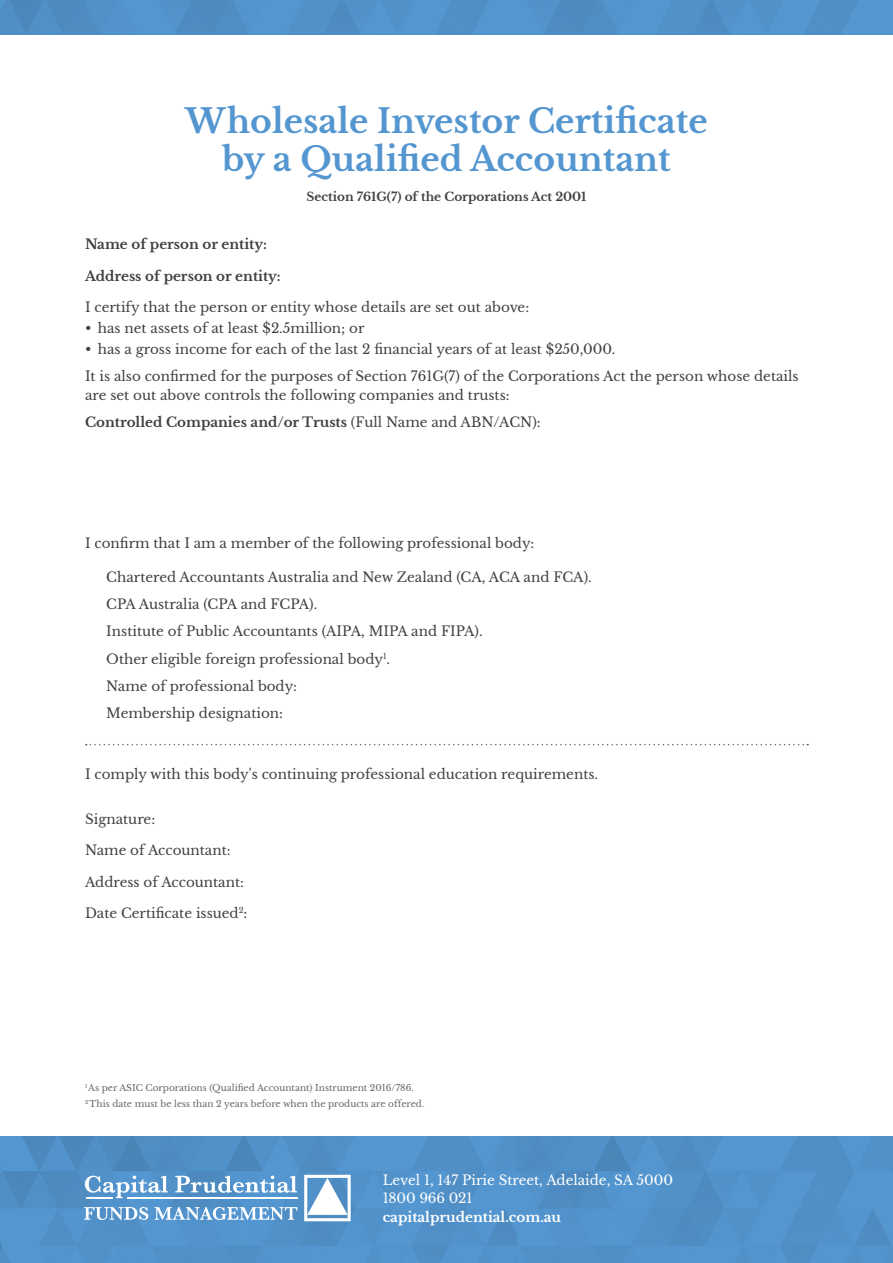
<style>
.page{position:relative;width:893px;height:1263px;background:#fff}
.page>*{position:absolute;margin:0;border:0;box-sizing:border-box;transform-origin:0 0}
.t1{font:700 33px/37.5px "Libre Baskerville";color:#5496d0;text-align:center}
.t2{font:13.5px/27.3px "Libre Baskerville";color:#414042}
.t3{font:13.5px/18.6px "Libre Baskerville";color:#fff}
.t4{font:700 13.5px "Libre Baskerville";color:#414042}
.t5{font:700 13.5px "Libre Baskerville";color:#fff}
.t6{font:700 12px "Libre Baskerville";color:#414042}
.t7{font:9px/15.5px "Libre Baskerville";color:#686767}
.s1{font-weight:700}
</style>
<div class="page">
<div style="left:0;top:1136px;width:893px;height:127px;background:#5496d0"></div>
<svg style="left:175px;top:1175px;width:122px;height:18px"></svg>
<svg style="left:85px;top:1175px;width:83px;height:23px"></svg>
<hr style="left:127px;top:1197px;width:170px;height:1px;background:#fff">
<svg style="left:84px;top:1207px;width:64px;height:13px"></svg>
<svg style="left:154px;top:1207px;width:143px;height:13px"></svg>
<svg style="left:304px;top:1175px;width:47px;height:46px"></svg>
<div style="left:0;top:0;width:893px;height:34px;background:#5496d0"></div>
<svg style="left:86px;top:744px;width:722px;height:1px"></svg>
<h1 class="t1" style="left:185px;top:103px;width:524px">Wholesale Investor Certificate by a Qualified Accountant</h1>
<p class="t6" style="left:306px;top:189px;width:282px">Section 761G(7) of the Corporations Act 2001</p>
<p class="t4" style="left:85px;top:236px;width:183px">Name of person or entity:</p>
<p class="t4" style="left:85px;top:268px;width:197px">Address of person or entity:</p>
<p class="t2" style="left:85px;top:294px;width:446px">I certify that the person or entity whose details are set out above:</p>
<p class="t2" style="left:85px;top:315px;width:281px">• has net assets of at least $2.5million; or</p>
<p class="t2" style="left:85px;top:336px;width:715px">• has a gross income for each of the last 2 financial years of at least $250,000.<br>It is also confirmed for the purposes of Section 761G(7) of the Corporations Act the person whose details</p>
<p class="t2" style="left:85px;top:382px;width:457px">are set out above controls the following companies and trusts:<br><span class="s1">Controlled Companies and/or Trusts</span> (Full Name and ABN/ACN):</p>
<p class="t2" style="left:85px;top:530px;width:451px">I confirm that I am a member of the following professional body:</p>
<p class="t2" style="left:106px;top:563px;width:487px">Chartered Accountants Australia and New Zealand (CA, ACA and FCA).<br>CPA Australia (CPA and FCPA).<br>Institute of Public Accountants (AIPA, MIPA and FIPA).<br>Other eligible foreign professional body<sup>1</sup>.<br>Name of professional body:<br>Membership designation:</p>
<p class="t2" style="left:85px;top:761px;width:515px">I comply with this body's continuing professional education requirements.</p>
<p class="t2" style="left:85px;top:805px;width:72px">Signature:</p>
<p class="t2" style="left:85px;top:837px;width:147px">Name of Accountant:</p>
<p class="t2" style="left:85px;top:868px;width:161px">Address of Accountant:</p>
<p class="t2" style="left:85px;top:900px;width:164px">Date Certificate issued<sup>2</sup>:</p>
<p class="t7" style="left:85px;top:1080px;width:341px"><sup>1</sup>As per ASIC Corporations (Qualified Accountant) Instrument 2016/786.<br><sup>2</sup> This date must be less than 2 years before when the products are offered.</p>
<p class="t3" style="left:383px;top:1170px;width:292px">Level 1, 147 Pirie Street, Adelaide, SA 5000<br>1800 966 021</p>
<p class="t5" style="left:383px;top:1209px;width:180px">capitalprudential.com.au</p>
</div>
